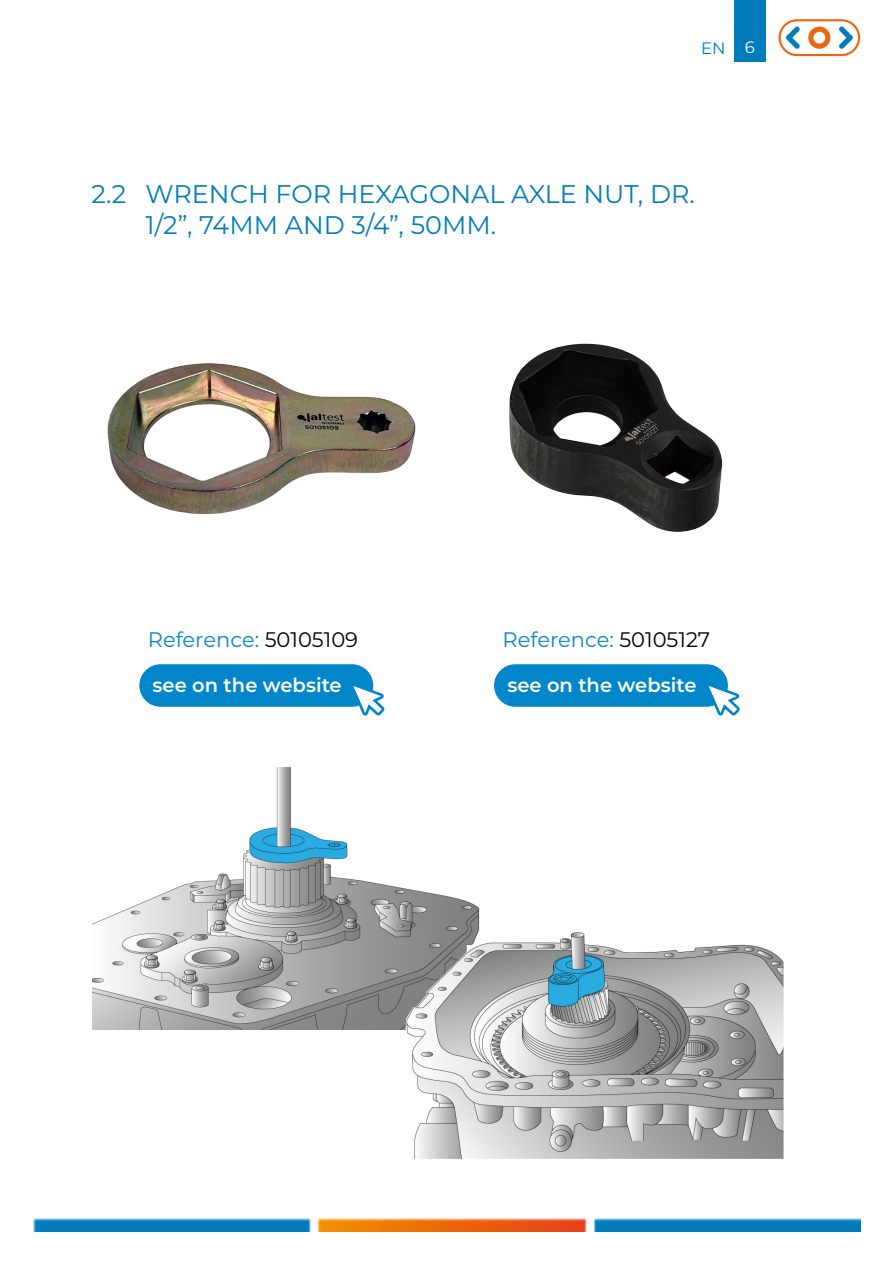
<style>
.page{position:relative;width:893px;height:1263px;background:#fff}
.page>*{position:absolute;margin:0;border:0;box-sizing:border-box;transform-origin:0 0}
.t1{font:25.5px/30.6px "Montserrat";color:#017dbb}
.t2{font:21px "Montserrat";color:#0b86c8}
.t3{font:600 19.5px "Montserrat";color:#fff}
.t4{font:16.5px "Montserrat";color:#007cba}
.s1{color:#fff}
.s2{color:#0086c9}
.s3{color:#000}
</style>
<div class="page">
<div style="left:734px;top:1px;width:31px;height:60px;background:#007cba"></div>
<img style="left:33px;top:1219px;width:827px;height:13px">
<svg style="left:779px;top:19px;width:81px;height:37px"></svg>
<img style="left:107px;top:363px;width:309px;height:151px">
<img style="left:509px;top:343px;width:214px;height:189px">
<div style="left:139px;top:664px;width:234px;height:43px;background:#0086c9;border-radius:21px"></div>
<div style="left:494px;top:664px;width:234px;height:43px;background:#0086c9;border-radius:21px"></div>
<img style="left:92px;top:767px;width:310px;height:262px">
<img style="left:402px;top:888px;width:381px;height:271px">
<svg style="left:706px;top:683px;width:34px;height:33px"></svg>
<svg style="left:351px;top:683px;width:34px;height:33px"></svg>
<p class="t4" style="left:701px;top:37px;width:55px">EN <span class="s1">6</span></p>
<p class="t1" style="left:145px;top:178px;width:551px;text-indent:-54px">2.2 WRENCH FOR HEXAGONAL AXLE NUT, DR.<br>1/2”, 74MM AND 3/4”, 50MM.</p>
<p class="t2" style="left:148px;top:625px;width:212px">Reference<span class="s2">:</span> <span class="s3">50105109</span></p>
<p class="t2" style="left:503px;top:625px;width:209px">Reference<span class="s2">:</span> <span class="s3">50105127</span></p>
<p class="t3" style="left:153px;top:671px;width:191px">see on the website</p>
<p class="t3" style="left:507px;top:671px;width:191px">see on the website</p>
</div>
